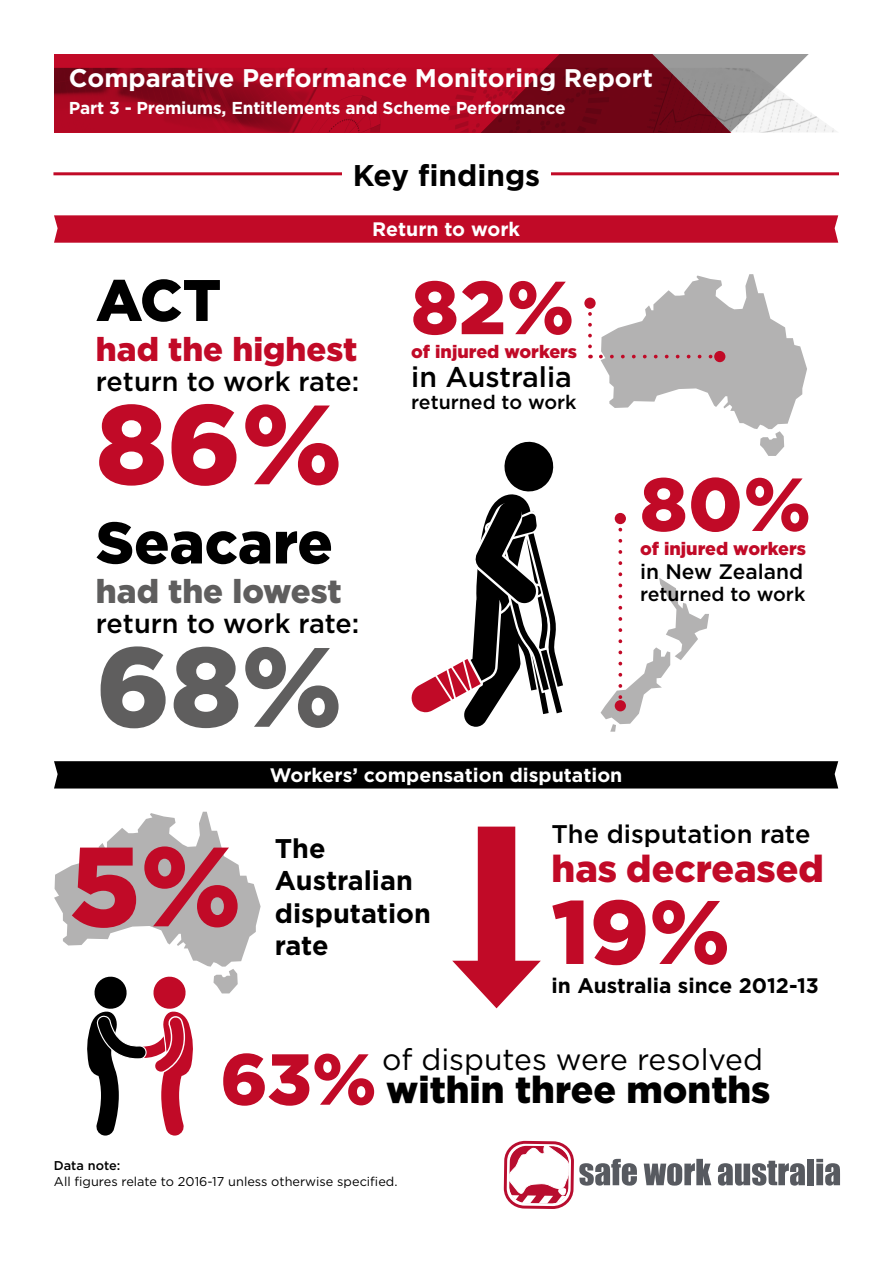
<style>
.page{position:relative;width:893px;height:1263px;background:#fff}
.page>*{position:absolute;margin:0;border:0;box-sizing:border-box;transform-origin:0 0}
.t1{font:900 112.5px "Gotham";color:#c10a27}
.t2{font:900 112.5px "Gotham";color:#5f5e5e}
.t3{font:900 90px "Gotham";color:#c10a27}
.t4{font:900 75px "Gotham";color:#c10a27}
.t5{font:900 72px "Gotham";color:#c10a27}
.t6{font:900 58.5px "Gotham";color:#000}
.t7{font:900 37.5px "Gotham";color:#000}
.t8{font:900 37.5px "Gotham";color:#c10a27}
.t9{font:900 33px "Gotham";color:#c10a27}
.t10{font:900 33px "Gotham";color:#5f5e5e}
.t11{font:30px "Gotham";color:#000}
.t12{font:700 29.85px "Gotham";color:#000}
.t13{font:500 28.5px "Gotham";color:#000}
.t14{font:500 27px "Gotham";letter-spacing:-.005em;color:#000}
.t15{font:700 27px "Gotham";color:#000}
.t16{font:700 25.5px "Gotham";color:#fff}
.t17{font:500 25.5px "Gotham";color:#000}
.t18{font:700 21px "Gotham";color:#000}
.t19{font:500 21px "Gotham";color:#000}
.t20{font:700 19.5px "Gotham";color:#fff}
.t21{font:500 19.5px "Gotham";color:#000}
.t22{font:900 18px "Gotham";color:#c10a27}
.t23{font:700 17.25px "Gotham";letter-spacing:-.01em;color:#fff}
.t24{font:12.75px "Gotham";color:#000}
.t25{font:500 12.75px "Gotham";color:#000}
</style>
<div class="page">
<svg style="left:644px;top:1159px;width:67px;height:26px"></svg>
<svg style="left:718px;top:1161px;width:87px;height:24px"></svg>
<div style="left:807px;top:1159px;width:7px;height:26px;background:#575a60"></div>
<svg style="left:816px;top:1159px;width:24px;height:26px"></svg>
<svg style="left:504px;top:1141px;width:133px;height:68px"></svg>
<div style="left:54px;top:761px;width:784px;height:27px;background:#000"></div>
<div style="left:478px;top:826px;width:37px;height:150px;background:#c10a27"></div>
<svg style="left:452px;top:961px;width:89px;height:47px"></svg>
<svg style="left:54px;top:812px;width:207px;height:323px"></svg>
<svg style="left:54px;top:215px;width:784px;height:28px;background:#c2102d"></svg>
<svg style="left:411px;top:441px;width:152px;height:286px"></svg>
<svg style="left:601px;top:529px;width:108px;height:203px"></svg>
<div style="left:615px;top:513px;width:11px;height:11px;background:#c10a27;border-radius:50%"></div>
<div style="left:615px;top:700px;width:11px;height:11px;background:#c10a27;border-radius:50%"></div>
<svg style="left:588px;top:314px;width:4px;height:44px"></svg>
<svg style="left:601px;top:274px;width:206px;height:182px"></svg>
<div style="left:584px;top:298px;width:12px;height:11px;background:#c10a27;border-radius:50%"></div>
<div style="left:714px;top:351px;width:11px;height:11px;background:#c10a27;border-radius:50%"></div>
<svg style="left:735px;top:54px;width:74px;height:14px"></svg>
<svg style="left:54px;top:54px;width:681px;height:14px;background:#b01931"></svg>
<img style="left:54px;top:68px;width:783px;height:64px">
<hr style="left:53px;top:172px;width:786px;height:3px;background:#c10a27">
<div style="left:342px;top:162px;width:209px;height:24px;background:#fff"></div>
<p class="t16" style="left:69px;top:61px;width:586px">Comparative Performance Monitoring Report</p>
<p class="t23" style="left:69px;top:96px;width:498px">Part 3 - Premiums, Entitlements and Scheme Performance</p>
<p class="t12" style="left:353px;top:155px;width:189px">Key findings</p>
<p class="t20" style="left:372px;top:216px;width:149px">Return to work</p>
<p class="t6" style="left:96px;top:260px;width:127px">ACT</p>
<p class="t9" style="left:96px;top:326px;width:263px">had the highest</p>
<p class="t14" style="left:96px;top:363px;width:265px">return to work rate:</p>
<p class="t1" style="left:96px;top:367px;width:248px">86%</p>
<p class="t6" style="left:96px;top:502px;width:238px">Seacare</p>
<p class="t10" style="left:96px;top:569px;width:247px">had the lowest</p>
<p class="t14" style="left:96px;top:606px;width:265px">return to work rate:</p>
<p class="t2" style="left:96px;top:609px;width:248px">68%</p>
<p class="t4" style="left:411px;top:256px;width:164px">82%</p>
<p class="t22" style="left:411px;top:339px;width:167px">of injured workers</p>
<p class="t13" style="left:411px;top:358px;width:162px">in Australia</p>
<p class="t21" style="left:411px;top:389px;width:167px">returned to work</p>
<p class="t4" style="left:640px;top:453px;width:172px">80%</p>
<p class="t22" style="left:640px;top:536px;width:167px">of injured workers</p>
<p class="t19" style="left:640px;top:558px;width:165px">in New Zealand</p>
<p class="t21" style="left:640px;top:582px;width:167px">returned to work</p>
<p class="t20" style="left:270px;top:762px;width:354px">Workers’ compensation disputation</p>
<p class="t17" style="left:552px;top:817px;width:260px">The disputation rate</p>
<p class="t8" style="left:552px;top:843px;width:274px">has decreased</p>
<p class="t3" style="left:552px;top:870px;width:180px">19%</p>
<p class="t18" style="left:552px;top:972px;width:269px">in Australia since 2012-13</p>
<p class="t1" style="left:70px;top:809px;width:174px">5%</p>
<p class="t15" style="left:275px;top:830px;width:52px">The</p>
<p class="t15" style="left:275px;top:863px;width:140px">Australian</p>
<p class="t15" style="left:275px;top:895px;width:158px">disputation</p>
<p class="t15" style="left:275px;top:928px;width:55px">rate</p>
<p class="t5" style="left:220px;top:1029px;width:158px">63%</p>
<p class="t11" style="left:382px;top:1040px;width:382px">of disputes were resolved</p>
<p class="t7" style="left:386px;top:1064px;width:386px">within three months</p>
<p class="t25" style="left:54px;top:1157px;width:68px">Data note:</p>
<p class="t24" style="left:54px;top:1173px;width:345px">All figures relate to 2016-17 unless otherwise specified.</p>
</div>
